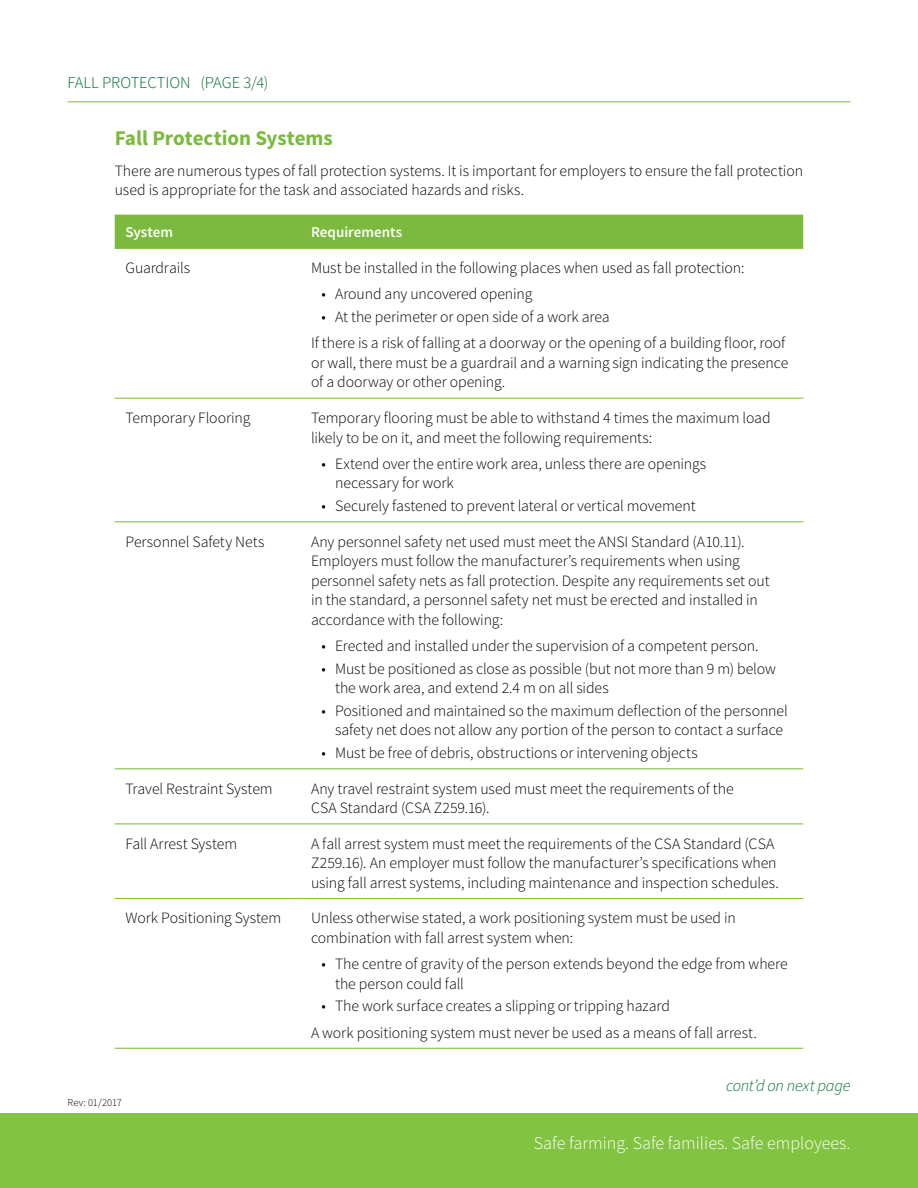
<style>
.page{position:relative;width:918px;height:1188px;background:#fff}
.page>*{position:absolute;margin:0;border:0;box-sizing:border-box;transform-origin:0 0}
.t1{font:700 21px "Source Sans Pro";letter-spacing:-.005em;color:#7bba3e}
.t2{font:300 18px "Source Sans Pro";color:#fff}
.t3{font:300 16.5px "Source Sans Pro";letter-spacing:-.005em;color:#006b35}
.t4{font:italic 300 16.5px "Source Sans Pro";letter-spacing:-.015em;color:#006b35}
.t5{font:300 15.75px/19.5px "Source Sans Pro";letter-spacing:-.005em;color:#000}
.t6{font:600 15px "Source Sans Pro";color:#fff}
.t7{font:300 10.5px "Source Sans Pro";letter-spacing:-.005em;color:#000}
</style>
<div class="page">
<div style="left:0;top:1113px;width:918px;height:75px;background:#82c341"></div>
<div style="left:115px;top:215px;width:688px;height:33px;background:#7bba3e"></div>
<hr style="left:300px;top:398px;width:503px;height:1px;background:#82c341">
<hr style="left:115px;top:521px;width:185px;height:1px;background:#82c341">
<hr style="left:300px;top:521px;width:503px;height:1px;background:#82c341">
<hr style="left:115px;top:768px;width:185px;height:1px;background:#82c341">
<hr style="left:300px;top:768px;width:503px;height:1px;background:#82c341">
<hr style="left:115px;top:823px;width:185px;height:1px;background:#82c341">
<hr style="left:300px;top:823px;width:503px;height:1px;background:#82c341">
<hr style="left:115px;top:898px;width:185px;height:1px;background:#82c341">
<hr style="left:300px;top:898px;width:503px;height:1px;background:#82c341">
<hr style="left:115px;top:1048px;width:185px;height:1px;background:#82c341">
<hr style="left:300px;top:1048px;width:503px;height:1px;background:#82c341">
<hr style="left:115px;top:398px;width:185px;height:1px;background:#82c341">
<hr style="left:115px;top:248px;width:185px;height:1px;background:#82c341">
<hr style="left:300px;top:248px;width:503px;height:1px;background:#82c341">
<hr style="left:68px;top:101px;width:782px;height:1px;background:#7bba3e">
<p class="t3" style="left:68px;top:72px;width:24px">FALLP</p>
<p class="t3" style="left:111px;top:72px;width:65px">ROTECTION</p>
<p class="t3" style="left:200px;top:72px;width:13px">(Page</p>
<p class="t3" style="left:243px;top:72px;width:26px">3/4)</p>
<h1 class="t1" style="left:115px;top:125px;width:220px">Fall Protection Systems</h1>
<p class="t5" style="left:115px;top:161px;width:690px">There are numerous types of fall protection systems. It is important for employers to ensure the fall protection used is appropriate for the task and associated hazards and risks.</p>
<p class="t6" style="left:126px;top:223px;width:49px">System</p>
<p class="t6" style="left:311px;top:223px;width:93px">Requirements</p>
<p class="t5" style="left:126px;top:258px;width:66px">Guardrails</p>
<p class="t5" style="left:311px;top:258px;width:435px">Must be installed in the following places when used as fall protection:</p>
<p class="t5" style="left:322px;top:285px;width:212px">• Around any uncovered opening</p>
<p class="t5" style="left:311px;top:304px;width:476px;line-height:26.2px;text-indent:11px">• At the perimeter or open side of a work area<br>If there is a risk of falling at a doorway or the opening of a building floor, roof</p>
<p class="t5" style="left:311px;top:353px;width:479px">or wall, there must be a guardrail and a warning sign indicating the presence of a doorway or other opening.</p>
<p class="t5" style="left:126px;top:408px;width:126px">Temporary Flooring</p>
<p class="t5" style="left:311px;top:408px;width:461px">Temporary flooring must be able to withstand 4 times the maximum load likely to be on it, and meet the following requirements:</p>
<p class="t5" style="left:335px;top:454px;width:373px;text-indent:-13px">• Extend over the entire work area, unless there are openings necessary for work</p>
<p class="t5" style="left:322px;top:496px;width:376px">• Securely fastened to prevent lateral or vertical movement</p>
<p class="t5" style="left:126px;top:532px;width:140px">Personnel Safety Nets</p>
<p class="t5" style="left:311px;top:532px;width:460px">Any personnel safety net used must meet the ANSI Standard (A10.11).<br>Employers must follow the manufacturer’s requirements when using personnel safety nets as fall protection. Despite any requirements set out in the standard, a personnel safety net must be erected and installed in accordance with the following:</p>
<p class="t5" style="left:322px;top:636px;width:438px">• Erected and installed under the supervision of a competent person.</p>
<p class="t5" style="left:335px;top:659px;width:442px;text-indent:-14px">• Must be positioned as close as possible (but not more than 9 m) below the work area, and extend 2.4 m on all sides</p>
<p class="t5" style="left:322px;top:701px;width:468px;text-align:center">• Positioned and maintained so the maximum deflection of the personnel safety net does not allow any portion of the person to contact a surface</p>
<p class="t5" style="left:322px;top:743px;width:378px">• Must be free of debris, obstructions or intervening objects</p>
<p class="t5" style="left:126px;top:779px;width:149px">Travel Restraint System</p>
<p class="t5" style="left:311px;top:779px;width:424px">Any travel restraint system used must meet the requirements of the<br>CSA Standard (CSA Z259.16).</p>
<p class="t5" style="left:126px;top:834px;width:113px">Fall Arrest System</p>
<p class="t5" style="left:311px;top:834px;width:469px">A fall arrest system must meet the requirements of the CSA Standard (CSA<br>Z259.16). An employer must follow the manufacturer’s specifications when using fall arrest systems, including maintenance and inspection schedules.</p>
<p class="t5" style="left:126px;top:908px;width:157px">Work Positioning System</p>
<p class="t5" style="left:311px;top:908px;width:426px">Unless otherwise stated, a work positioning system must be used in combination with fall arrest system when:</p>
<p class="t5" style="left:335px;top:954px;width:454px;text-indent:-13px">• The centre of gravity of the person extends beyond the edge from where the person could fall</p>
<p class="t5" style="left:311px;top:993px;width:447px;line-height:26.2px;text-indent:11px">• The work surface creates a slipping or tripping hazard<br>A work positioning system must never be used as a means of fall arrest.</p>
<p class="t4" style="left:726px;top:1076px;width:126px">cont’d on next page</p>
<p class="t7" style="left:68px;top:1096px;width:56px">Rev: 01/2017</p>
<p class="t2" style="left:534px;top:1133px;width:318px">Safe farming. Safe families. Safe employees.</p>
</div>
